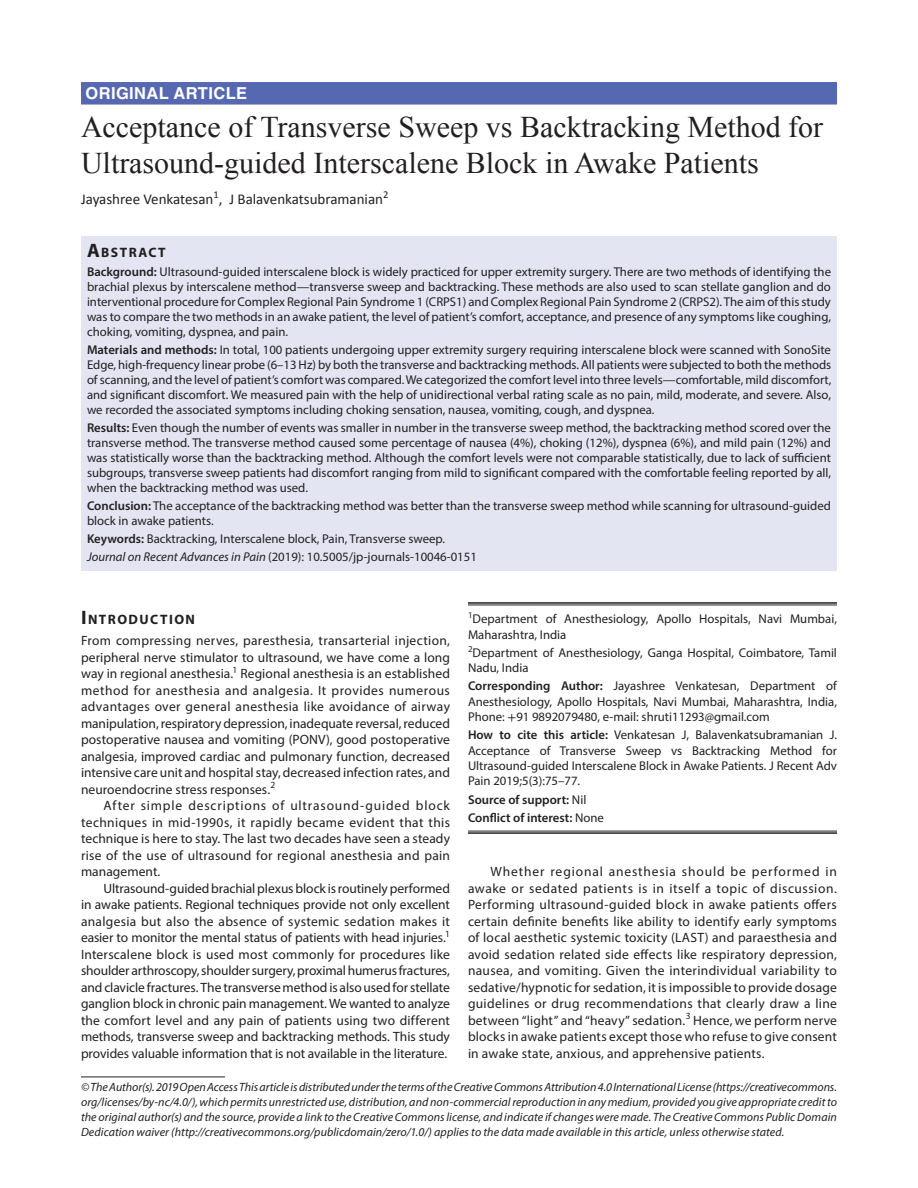
<style>
.page{position:relative;width:918px;height:1188px;background:#fff}
.page>*{position:absolute;margin:0;border:0;box-sizing:border-box;transform-origin:0 0}
.AT{font:30px/36px "Times New Roman";color:#231f20}
.JORAPAIN-ART{font:700 16.5px "Helvetica LT Std";letter-spacing:.025em;color:#fff}
.AU{font:15px "Calibri";color:#231f20}
.AB{font:700 13.65px "Myriad Pro";letter-spacing:.105em;color:#231f20}
.Para{font:13.5px/16.5px "Myriad Pro";letter-spacing:.01em;color:#231f20;text-align:justify}
.Para-first{font:13.5px/16.5px "Myriad Pro";letter-spacing:.005em;color:#231f20;text-align:justify}
.KW{font:12.75px/15px "Myriad Pro";color:#231f20;text-align:justify}
.Cor-Para{font:12.75px/15.3px "Myriad Pro";color:#231f20;text-align:justify}
.AF-first{font:12.75px/15.3px "Myriad Pro";color:#231f20}
.AF{font:12.75px/15.3px "Myriad Pro";color:#231f20}
.JT_DOI{font:12.75px "Myriad Pro";color:#231f20}
.Aff-foot-last{font:600 12.75px "Myriad Pro";color:#231f20}
.Aff-foot{font:600 12.75px "Myriad Pro";color:#231f20}
.Footnote_Text{font:italic 12px/15px "Myriad Pro";letter-spacing:.005em;color:#231f20;text-align:justify}
.s1{font-size:19.5px}
.s2{font-weight:600}
.s3{font-style:italic}
.s4{font-family:"STIX"}
.s5{font-weight:400}
</style>
<div class="page">
<div style="left:81px;top:82px;width:756px;height:23px;background:#5668b1"></div>
<div style="left:81px;top:236px;width:756px;height:26px;background:#e3e5f2"></div>
<div style="left:81px;top:261px;width:756px;height:84px;background:#e3e5f2"></div>
<div style="left:81px;top:339px;width:756px;height:84px;background:#e3e5f2"></div>
<div style="left:81px;top:417px;width:756px;height:84px;background:#e3e5f2"></div>
<div style="left:81px;top:495px;width:756px;height:39px;background:#e3e5f2"></div>
<div style="left:81px;top:528px;width:756px;height:24px;background:#e3e5f2"></div>
<div style="left:81px;top:546px;width:756px;height:24px;background:#e3e5f2"></div>
<hr style="left:468px;top:602px;width:369px;height:2px;background:#231f20">
<hr style="left:468px;top:605px;width:369px;height:1px;background:#231f20">
<hr style="left:468px;top:831px;width:369px;height:1px;background:#231f20">
<hr style="left:468px;top:832px;width:369px;height:2px;background:#231f20">
<hr style="left:81px;top:1077px;width:144px;height:1px;background:#231f20">
<p class="JORAPAIN-ART" style="left:86px;top:83px;width:163px">ORIGINAL ARTICLE</p>
<p class="AT" style="left:81px;top:108px;width:744px">Acceptance of Transverse Sweep vs Backtracking Method for<br>Ultrasound-guided Interscalene Block in Awake Patients</p>
<p class="AU" style="left:81px;top:190px;width:309px">Jayashree Venkatesan<sup>1</sup>, J Balavenkatsubramanian<sup>2</sup></p>
<p class="AB" style="left:87px;top:243px;width:80px"><span class="s1">A</span>BSTRACT</p>
<p class="KW" style="left:87px;top:264px;width:746px"><span class="s2">Background:</span> Ultrasound-guided interscalene block is widely practiced for upper extremity surgery. There are two methods of identifying the brachial plexus by interscalene method—transverse sweep and backtracking. These methods are also used to scan stellate ganglion and do interventional procedure for Complex Regional Pain Syndrome 1 (CRPS1) and Complex Regional Pain Syndrome 2 (CRPS2). The aim of this study was to compare the two methods in an awake patient, the level of patient’s comfort, acceptance, and presence of any symptoms like coughing, choking, vomiting, dyspnea, and pain.</p>
<p class="KW" style="left:87px;top:342px;width:746px"><span class="s2">Materials and methods:</span> In total, 100 patients undergoing upper extremity surgery requiring interscalene block were scanned with SonoSite Edge, high-frequency linear probe (6–13 Hz) by both the transverse and backtracking methods. All patients were subjected to both the methods of scanning, and the level of patient’s comfort was compared. We categorized the comfort level into three levels—comfortable, mild discomfort, and significant discomfort. We measured pain with the help of unidirectional verbal rating scale as no pain, mild, moderate, and severe. Also, we recorded the associated symptoms including choking sensation, nausea, vomiting, cough, and dyspnea.</p>
<p class="KW" style="left:87px;top:420px;width:746px"><span class="s2">Results:</span> Even though the number of events was smaller in number in the transverse sweep method, the backtracking method scored over the transverse method. The transverse method caused some percentage of nausea (4%), choking (12%), dyspnea (6%), and mild pain (12%) and was statistically worse than the backtracking method. Although the comfort levels were not comparable statistically, due to lack of sufficient subgroups, transverse sweep patients had discomfort ranging from mild to significant compared with the comfortable feeling reported by all, when the backtracking method was used.</p>
<p class="KW" style="left:87px;top:498px;width:746px"><span class="s2">Conclusion:</span> The acceptance of the backtracking method was better than the transverse sweep method while scanning for ultrasound-guided block in awake patients.</p>
<p class="KW" style="left:87px;top:531px;width:360px"><span class="s2">Keywords:</span> Backtracking, Interscalene block, Pain, Transverse sweep.</p>
<p class="JT_DOI" style="left:87px;top:549px;width:391px"><span class="s3">Journal on Recent Advances in Pain</span> (2019): 10.5005/jp-journals-10046-0151</p>
<h1 class="AB" style="left:81px;top:611px;width:116px"><span class="s1">I</span>NTRODUCTION</h1>
<p class="Para-first" style="left:81px;top:632px;width:371px">From compressing nerves, paresthesia, transarterial injection, peripheral nerve stimulator to ultrasound, we have come a long way in regional anesthesia.<sup>1</sup> Regional anesthesia is an established method for anesthesia and analgesia. It provides numerous advantages over general anesthesia like avoidance of airway manipulation, respiratory depression, inadequate reversal, reduced postoperative nausea and vomiting (PONV), good postoperative analgesia, improved cardiac and pulmonary function, decreased intensive care unit and hospital stay, decreased infection rates, and neuroendocrine stress responses.<sup>2</sup></p>
<p class="Para" style="left:81px;top:797px;width:371px;text-indent:22px">After simple descriptions of ultrasound-guided block techniques in mid-1990s, it rapidly became evident that this technique is here to stay. The last two decades have seen a steady rise of the use of ultrasound for regional anesthesia and pain management.</p>
<p class="Para" style="left:81px;top:880px;width:371px;text-indent:22px">Ultrasound-guided brachial plexus block is routinely performed in awake patients. Regional techniques provide not only excellent analgesia but also the absence of systemic sedation makes it easier to monitor the mental status of patients with head injuries.<sup>1<br></sup>Interscalene block is used most commonly for procedures like shoulder arthroscopy, shoulder surgery, proximal humerus fractures, and clavicle fractures. The transverse method is also used for stellate ganglion block in chronic pain management. We wanted to analyze the comfort level and any pain of patients using two different methods, transverse sweep and backtracking methods. This study provides valuable information that is not available in the literature.</p>
<p class="AF-first" style="left:468px;top:611px;width:370px"><sup>1</sup>Department of Anesthesiology, Apollo Hospitals, Navi Mumbai,<br>Maharashtra, India</p>
<p class="AF" style="left:468px;top:645px;width:370px"><sup>2</sup>Department of Anesthesiology, Ganga Hospital, Coimbatore, Tamil<br>Nadu, India</p>
<p class="Cor-Para" style="left:468px;top:678px;width:370px"><span class="s2">Corresponding Author:</span> Jayashree Venkatesan, Department of Anesthesiology, Apollo Hospitals, Navi Mumbai, Maharashtra, India, Phone: <span class="s4">+</span>91 9892079480, e-mail: shruti11293@gmail.com</p>
<p class="Cor-Para" style="left:468px;top:727px;width:371px"><span class="s2">How to cite this article:</span> Venkatesan J, Balavenkatsubramanian J.<br>Acceptance of Transverse Sweep vs Backtracking Method for Ultrasound-guided Interscalene Block in Awake Patients. J Recent Adv Pain 2019;5(3):75–77.</p>
<p class="Aff-foot" style="left:468px;top:791px;width:120px">Source of support: <span class="s5">Nil</span></p>
<p class="Aff-foot-last" style="left:468px;top:809px;width:137px">Conflict of interest: <span class="s5">None</span></p>
<p class="Para" style="left:468px;top:863px;width:371px;text-indent:22px">Whether regional anesthesia should be performed in awake or sedated patients is in itself a topic of discussion.<br>Performing ultrasound-guided block in awake patients offers certain definite benefits like ability to identify early symptoms of local aesthetic systemic toxicity (LAST) and paraesthesia and avoid sedation related side effects like respiratory depression, nausea, and vomiting. Given the interindividual variability to sedative/hypnotic for sedation, it is impossible to provide dosage guidelines or drug recommendations that clearly draw a line between “light” and “heavy” sedation.<sup>3</sup> Hence, we perform nerve blocks in awake patients except those who refuse to give consent in awake state, anxious, and apprehensive patients.</p>
<p class="Footnote_Text" style="left:81px;top:1079px;width:758px">© The Author(s). 2019 Open Access This article is distributed under the terms of the Creative Commons Attribution 4.0 International License (https://creativecommons. org/licenses/by-nc/4.0/), which permits unrestricted use, distribution, and non-commercial reproduction in any medium, provided you give appropriate credit to the original author(s) and the source, provide a link to the Creative Commons license, and indicate if changes were made. The Creative Commons Public Domain Dedication waiver (http://creativecommons.org/publicdomain/zero/1.0/) applies to the data made available in this article, unless otherwise stated.</p>
</div>
